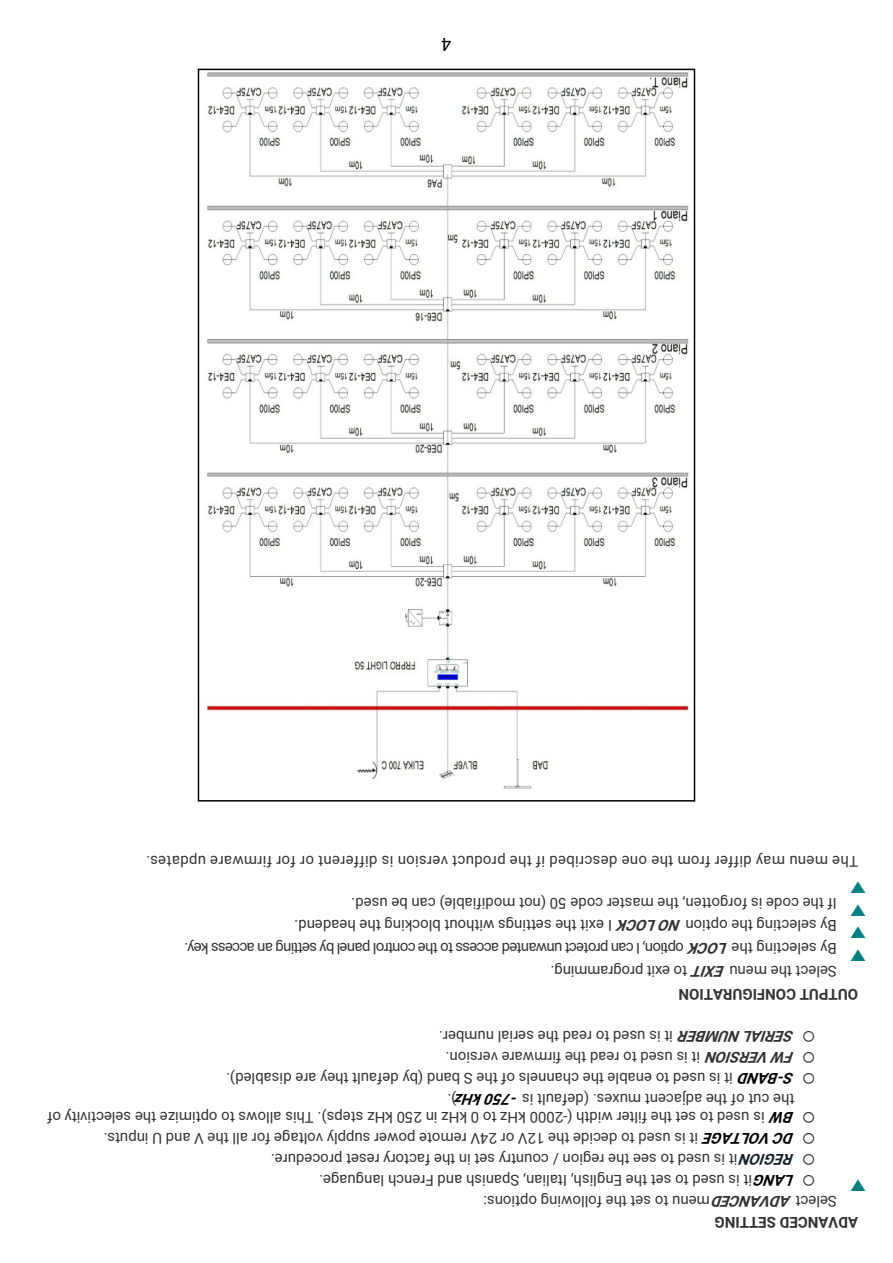
<style>
.page{position:relative;width:893px;height:1263px;background:#fff}
.page>*{position:absolute;margin:0;border:0;box-sizing:border-box;transform-origin:0 0}
.t1{font:18px "Malgun Gothic";color:#008080}
.t2{font:18px "Roboto";color:#000}
.t3{font:15px/21px "Roboto";color:#333}
.t4{font:15px "Roboto";letter-spacing:-.045em;color:#333}
.t5{font:15px "Roboto";letter-spacing:.02em;color:#333}
.s1{font-weight:700;font-style:italic}
.s2{font-weight:700}
.s3{font-weight:700;font-style:italic;color:#000}
.s4{font-weight:700;font-style:italic;color:#17232b}
</style>
<div class="page">
<img style="left:206px;top:72px;width:484px;height:717px">
<div style="left:198px;top:69px;width:497px;height:732px;border:2px solid #000"></div>
<p class="t2" style="left:452px;top:51px;width:12px;rotate:-180deg">4</p>
<p class="t5" style="left:858px;top:867px;width:713px;rotate:-180deg">The menu may differ from the one described if the product version is different or for firmware updates.</p>
<p class="t1" style="left:867px;top:896px;width:36px;rotate:-180deg">▼</p>
<p class="t3" style="left:867px;top:912px;width:517px;rotate:-180deg"><sup>▼</sup>If the code is forgotten, the master code 50 (not modifiable) can be used.</p>
<p class="t3" style="left:837px;top:935px;width:544px;rotate:-180deg">By selecting the option <span class="s1">NO LOCK</span> I exit the settings without blocking the headend.</p>
<p class="t1" style="left:867px;top:942px;width:36px;rotate:-180deg">▼</p>
<p class="t4" style="left:837px;top:954px;width:654px;rotate:-180deg">By selecting the <span class="s1">LOCK</span> option, I can protect unwanted access to the control panel by setting an access key.</p>
<p class="t1" style="left:867px;top:964px;width:36px;rotate:-180deg">▼</p>
<p class="t3" style="left:837px;top:1003px;width:288px;line-height:22.6px;text-indent:-21px;rotate:-180deg"><span class="s2">OUTPUT CONFIGURATION<br></span>Select the menu <span class="s1">EXIT</span>to exit programming.</p>
<p class="t3" style="left:794px;top:1108px;width:570px;rotate:-180deg">the cut of the adjacent muxes. (default is <span class="s3">-750k Hz<br>S-BAND</span>it is used to enable the channels of the S band (by default they are disabled).<br><span class="s1">FW VERSION</span>it is used to read the firmware version.<br><span class="s1">SERIALNUMBER</span>it is used to read the serial number.</p>
<p class="t3" style="left:457px;top:1108px;width:11px;rotate:-180deg">).</p>
<p class="t3" style="left:794px;top:1189px;width:749px;rotate:-180deg"><span class="s3">LANG</span>it is used to set the English, Italian, Spanish and French language.<br><span class="s4">REGION</span>it is used to see the region / country set in the factory reset procedure.<br><span class="s3">DC VOLTAGE</span>it is used to decide the 12V or 24V remote power supply voltage for all the V and U inputs.<br><span class="s3">BW</span>is used to set the filter width (-2000 kHz to 0 kHz in 250 kHz steps). This allows to optimize the selectivity of</p>
<p class="t1" style="left:867px;top:1195px;width:36px;rotate:-180deg">▼</p>
<p class="t3" style="left:837px;top:1231px;width:355px;text-indent:-21px;rotate:-180deg"><span class="s2">ADVANCED SETTING<br></span>Select <span class="s1">ADVANCED</span>menu to set the following options:</p>
</div>
